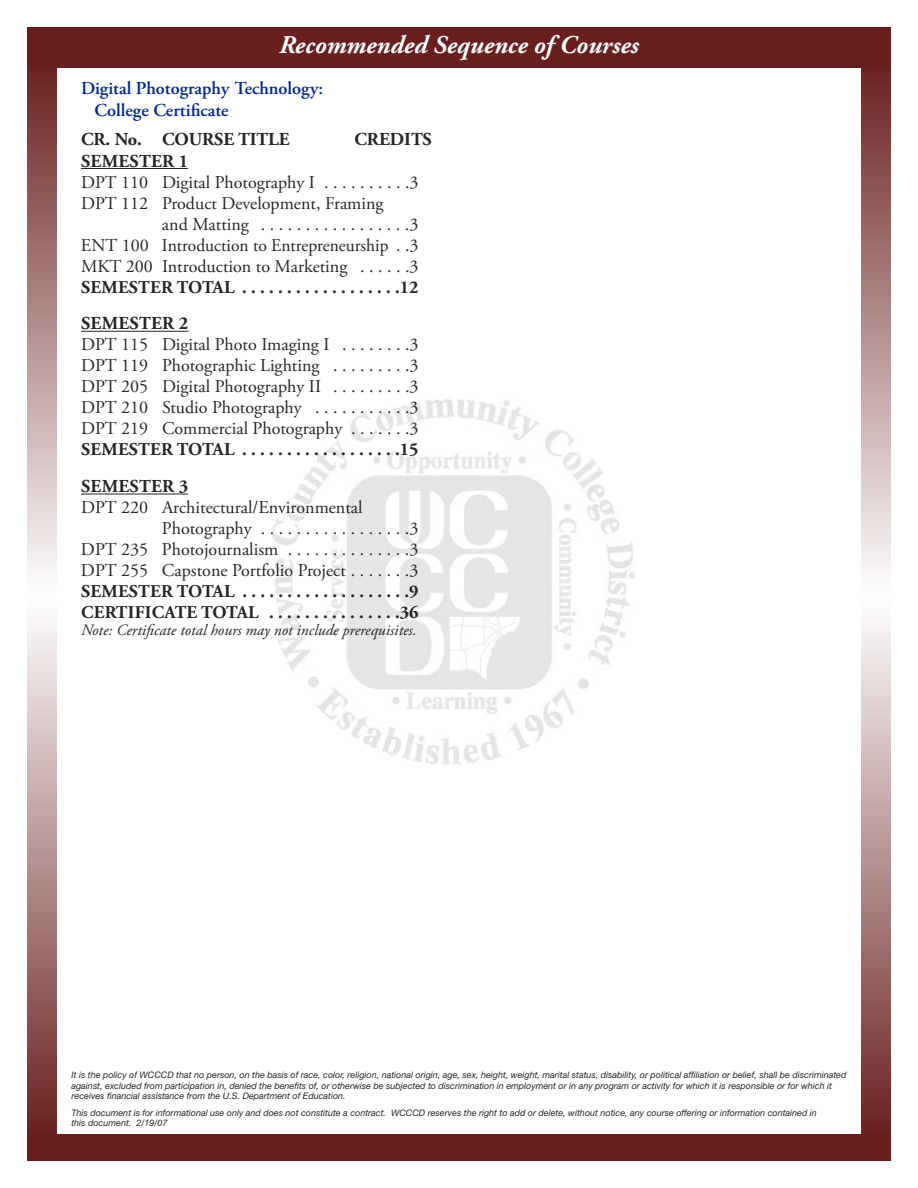
<style>
.page{position:relative;width:918px;height:1188px;background:#fff}
.page>*{position:absolute;margin:0;border:0;box-sizing:border-box;transform-origin:0 0}
.t1{font:italic 700 25.5px "Adobe Garamond Pro";color:#fff}
.t2{font:700 18.15px "Adobe Garamond Pro";letter-spacing:.015em;color:#272526}
.t3{font:600 18.15px/21.3px "Adobe Garamond Pro";color:#002991}
.t4{font:18px/21px "Adobe Garamond Pro";color:#272526;text-align:justify}
.t5{font:700 18px/21px "Adobe Garamond Pro";letter-spacing:.015em;color:#272526}
.t6{font:italic 15.75px "Adobe Garamond Pro";color:#272526}
.t7{font:italic 9px/10.5px "Helvetica Neue";color:#272526}
</style>
<div class="page">
<img style="left:272px;top:399px;width:363px;height:366px">
<svg style="left:27px;top:68px;width:29px;height:1066px;background:#b4908f"></svg>
<svg style="left:862px;top:68px;width:29px;height:1066px;background:#b4908f"></svg>
<hr style="left:81px;top:168px;width:107px;height:1px;background:#272526">
<hr style="left:81px;top:331px;width:107px;height:1px;background:#272526">
<hr style="left:81px;top:494px;width:107px;height:1px;background:#272526">
<div style="left:27px;top:27px;width:864px;height:41px;background:#681f1e"></div>
<div style="left:27px;top:1134px;width:864px;height:27px;background:#681f1e"></div>
<h1 class="t1" style="left:279px;top:35px;width:361px">Recommended Sequence of Courses</h1>
<h2 class="t3" style="left:95px;top:79px;width:230px;text-indent:-14px">Digital Photography Technology:<br>College Certificate</h2>
<h2 class="t2" style="left:81px;top:132px;width:210px">CR. No. COURSE TITLE</h2>
<h2 class="t2" style="left:354px;top:132px;width:79px">CREDITS</h2>
<h2 class="t2" style="left:81px;top:154px;width:109px">SEMESTER 1</h2>
<h3 class="t4" style="left:81px;top:173px;width:339px">DPT 110 Digital Photography I . . . . . . . . . .3</h3>
<h3 class="t4" style="left:81px;top:194px;width:304px">DPT 112 Product Development, Framing</h3>
<h3 class="t4" style="left:162px;top:215px;width:258px">and Matting . . . . . . . . . . . . . . . . .3</h3>
<h3 class="t4" style="left:81px;top:236px;width:339px">ENT 100 Introduction to Entrepreneurship . .3</h3>
<h3 class="t4" style="left:81px;top:257px;width:339px">MKT 200 Introduction to Marketing . . . . . .3</h3>
<h3 class="t5" style="left:81px;top:278px;width:339px">SEMESTER TOTAL . . . . . . . . . . . . . . . . . .12</h3>
<h2 class="t2" style="left:81px;top:316px;width:109px">SEMESTER 2</h2>
<h3 class="t4" style="left:81px;top:336px;width:339px">DPT 115 Digital Photo Imaging I . . . . . . . .3<br>DPT 119 Photographic Lighting . . . . . . . . .3<br>DPT 205 Digital Photography II . . . . . . . . .3<br>DPT 210 Studio Photography . . . . . . . . . . .3<br>DPT 219 Commercial Photography . . . . . . .3</h3>
<h3 class="t5" style="left:81px;top:441px;width:339px">SEMESTER TOTAL . . . . . . . . . . . . . . . . . .15</h3>
<h2 class="t2" style="left:81px;top:479px;width:109px">SEMESTER 3</h2>
<h3 class="t4" style="left:81px;top:498px;width:283px">DPT 220 Architectural/Environmental</h3>
<h3 class="t4" style="left:162px;top:519px;width:258px">Photography . . . . . . . . . . . . . . . . .3</h3>
<h3 class="t4" style="left:81px;top:540px;width:339px">DPT 235 Photojournalism . . . . . . . . . . . . . .3</h3>
<h3 class="t4" style="left:81px;top:561px;width:339px">DPT 255 Capstone Portfolio Project . . . . . . .3</h3>
<h3 class="t5" style="left:81px;top:582px;width:339px">SEMESTER TOTAL . . . . . . . . . . . . . . . . . . .9<br>CERTIFICATE TOTAL . . . . . . . . . . . . . . .36</h3>
<h3 class="t6" style="left:81px;top:624px;width:337px">Note: Certificate total hours may not include prerequisites.</h3>
<p class="t7" style="left:71px;top:1071px;width:776px">It is the policy of WCCCD that no person, on the basis of race, color, religion, national origin, age, sex, height, weight, marital status, disability, or political affiliation or belief, shall be discriminated against, excluded from participation in, denied the benefits of, or otherwise be subjected to discrimination in employment or in any program or activity for which it is responsible or for which it receives financial assistance from the U.S. Department of Education.</p>
<p class="t7" style="left:71px;top:1108px;width:747px">This document is for informational use only and does not constitute a contract. WCCCD reserves the right to add or delete, without notice, any course offering or information contained in this document. 2/19/07</p>
</div>
